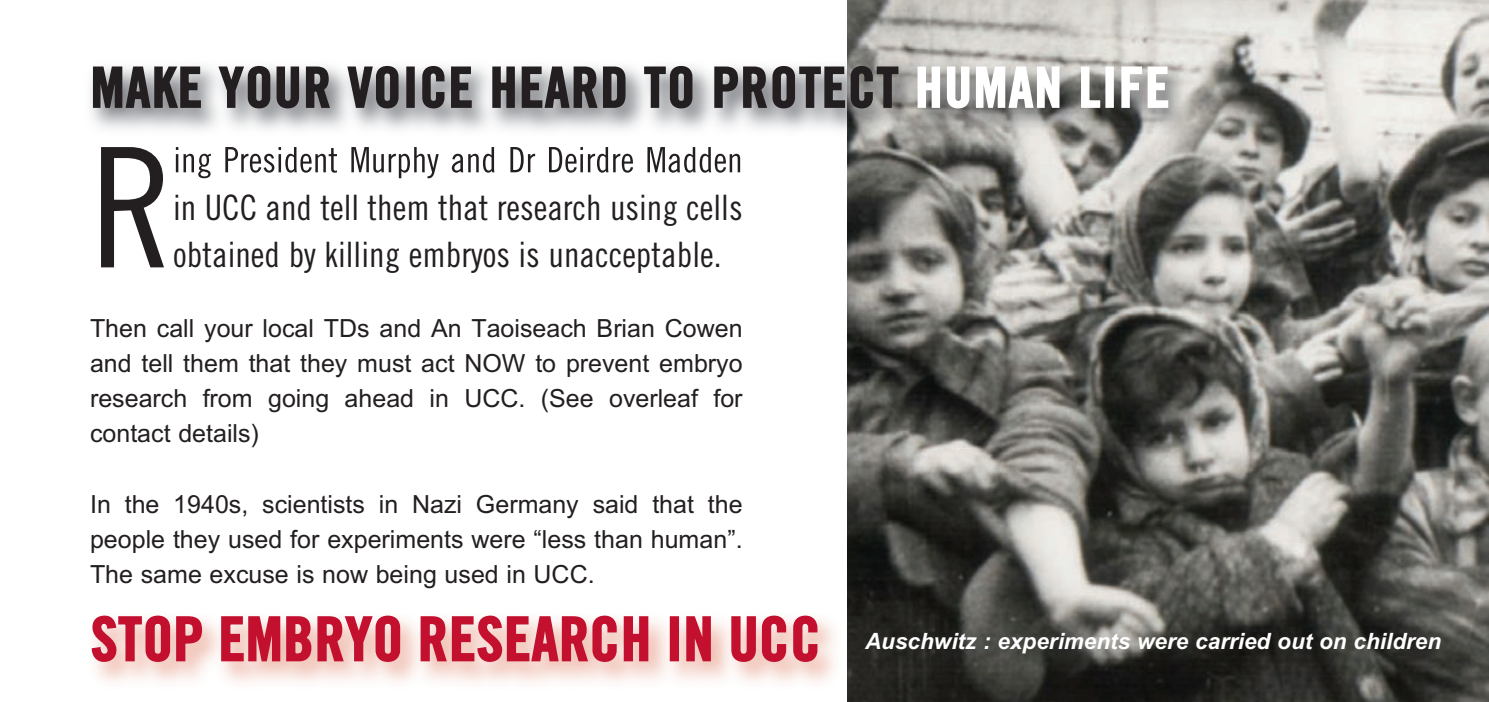
<style>
.page{position:relative;width:1489px;height:702px;background:#fff}
.page>*{position:absolute;margin:0;border:0;box-sizing:border-box;transform-origin:0 0}
.t1{font:166.5px "Trade Gothic LT Std Cn 18";color:#231f20}
.t2{font:60px "Trade Gothic LT Std Bd Cn 20";letter-spacing:.015em;color:#c3102f}
.t3{font:55px "Trade Gothic LT Std Bd Cn 20";letter-spacing:.03em;color:#231f20}
.t4{font:35px/47.5px "Trade Gothic LT Std Cn 18";color:#231f20}
.t5{font:25px/35px "Arial";color:#231f20;text-align:justify}
.t6{font:italic 700 22.5px "Arial";color:#fff}
.s1{color:#fff}
</style>
<div class="page">
<img style="left:847px;top:0;width:641px;height:702px">
<img style="left:94px;top:599px;width:840px;height:103px">
<img style="left:90px;top:50px;width:1324px;height:130px">
<img style="left:101px;top:147px;width:291px;height:33px">
<h3 class="t3" style="left:91px;top:67px;width:1080px">MAKE YOUR VOICE HEARD TO PROTECT <span class="s1">HUMAN LIFE</span></h3>
<h1 class="t1" style="left:90px;top:147px;width:85px">R</h1>
<h3 class="t4" style="left:173px;top:186px;width:571px">in UCC and tell them that research using cells obtained by killing embryos is unacceptable.</h3>
<p class="t5" style="left:90px;top:311px;width:654px">Then call your local TDs and An Taoiseach Brian Cowen and tell them that they must act NOW to prevent embryo research from going ahead in UCC. (See overleaf for contact details)</p>
<p class="t5" style="left:90px;top:486px;width:654px">In the 1940s, scientists in Nazi Germany said that the people they used for experiments were “less than human”.<br>The same excuse is now being used in UCC.</p>
<h2 class="t2" style="left:91px;top:617px;width:731px">STOP EMBRYO RESEARCH IN UCC</h2>
<p class="t6" style="left:865px;top:628px;width:577px">Auschwitz : experiments were carried out on children</p>
</div>
